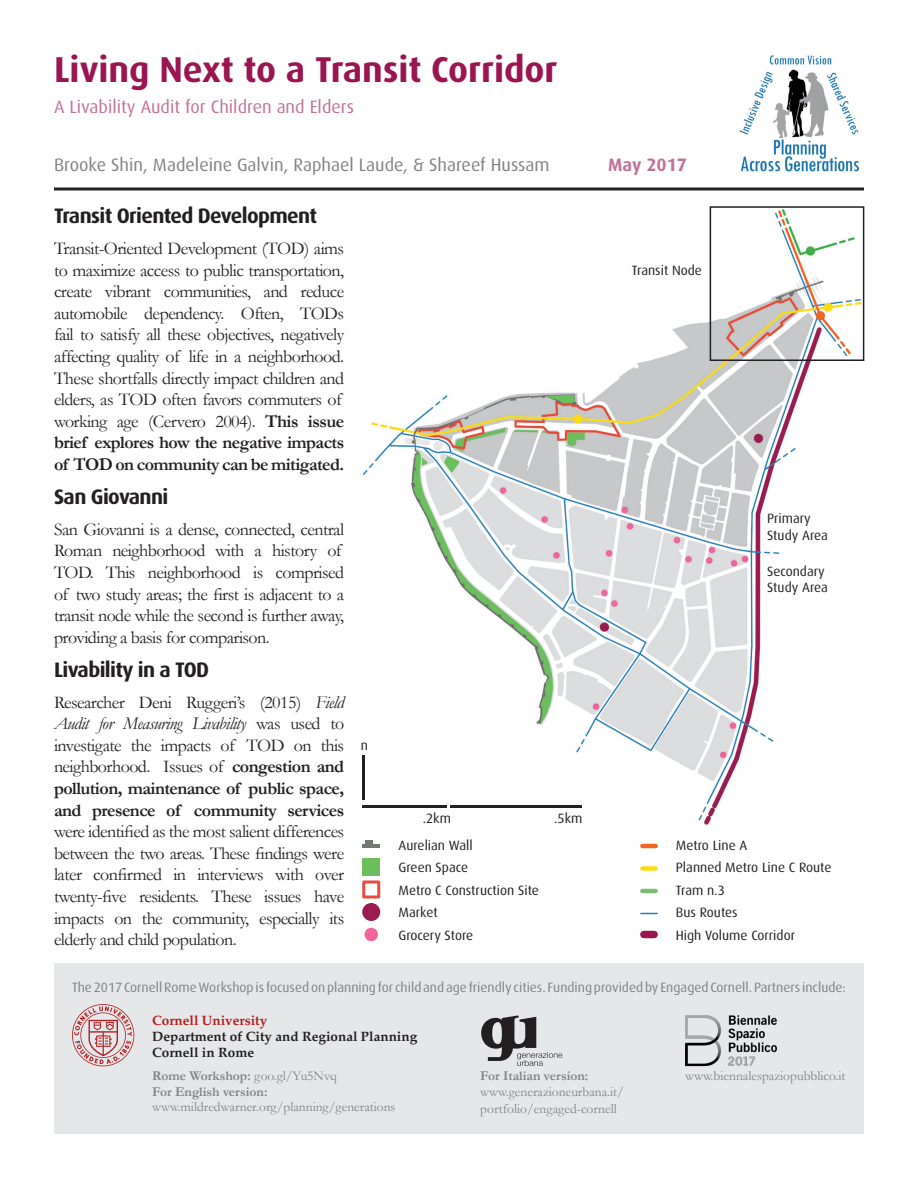
<style>
.page{position:relative;width:918px;height:1188px;background:#fff}
.page>*{position:absolute;margin:0;border:0;box-sizing:border-box;transform-origin:0 0}
.t1{font:700 36px "Dax";color:#9a1551}
.t2{font:700 21px "Dax";letter-spacing:-.03em;color:#231f20}
.t3{font:18px/21.6px "Garamond";letter-spacing:-.03em;color:#231f20}
.t4{font:18px "Dax";color:#808285}
.t5{font:18px "Dax";color:#c27297}
.t6{font:700 18px "Dax";color:#c27297}
.t7{font:13.5px "Dax";color:#231f20}
.t8{font:13.5px "Dax";color:#808285}
.t9{font:13.5px "Garamond";color:#808285}
.t10{font:700 13.5px "Garamond";color:#808285}
.t11{font:700 13.5px "Palatino";color:#231f20}
.t12{font:700 13.5px "Palatino";color:#b31b1b}
.s1{font-weight:700}
.s2{font-style:italic}
.s3{font-weight:400}
</style>
<div class="page">
<div style="left:54px;top:963px;width:810px;height:171px;background:#e6e7e9"></div>
<svg style="left:72px;top:1004px;width:62px;height:62px"></svg>
<svg style="left:481px;top:1016px;width:81px;height:50px"></svg>
<img style="left:685px;top:1015px;width:91px;height:51px">
<hr style="left:54px;top:188px;width:810px;height:2px;background:#231f20">
<img style="left:739px;top:55px;width:121px;height:117px">
<img style="left:362px;top:207px;width:499px;height:618px">
<div style="left:362px;top:858px;width:18px;height:18px;background:#6dbf5e"></div>
<div style="left:362px;top:880px;width:18px;height:18px;border:3px solid #e74c3c"></div>
<div style="left:362px;top:903px;width:18px;height:18px;background:#9b1b51;border-radius:50%"></div>
<div style="left:364px;top:928px;width:14px;height:13px;background:#f1679d;border-radius:50%"></div>
<div style="left:644px;top:931px;width:10px;height:7px;background:#9a1551"></div>
<svg style="left:641px;top:913px;width:16px;height:1px"></svg>
<hr style="left:642px;top:889px;width:14px;height:4px;background:#78be72">
<div style="left:642px;top:866px;width:14px;height:5px;background:#fcdc13"></div>
<hr style="left:642px;top:844px;width:14px;height:4px;background:#f26522">
<hr style="left:362px;top:806px;width:220px;height:2px;background:#231f20">
<svg style="left:447px;top:803px;width:3px;height:7px"></svg>
<hr style="left:362px;top:755px;width:3px;height:45px;background:#231f20">
<hr style="left:362px;top:844px;width:18px;height:4px;background:#717972">
<div style="left:365px;top:840px;width:7px;height:6px;background:#717972"></div>
<div style="left:710px;top:206px;width:154px;height:155px;border:2px solid #231f20"></div>
<p class="t1" style="left:54px;top:49px;width:505px">Living Next to a Transit Corridor</p>
<p class="t5" style="left:54px;top:97px;width:301px">A Livability Audit for Children and Elders</p>
<p class="t4" style="left:54px;top:155px;width:497px">Brooke Shin, Madeleine Galvin, Raphael Laude, &amp; Shareef Hussam</p>
<p class="t2" style="left:54px;top:204px;width:265px">Transit Oriented Development</p>
<p class="t3" style="left:54px;top:237px;width:292px">Transit-Oriented Development (TOD) aims to maximize access to public transportation, create vibrant communities, and reduce automobile dependency. Often, TODs fail to satisfy all these objectives, negatively affecting quality of life in a neighborhood.<br>These shortfalls directly impact children and elders, as TOD often favors commuters of working age (Cervero 2004). <span class="s1">This issue brief explores how the negative impacts of TOD on community can be mitigated.</span></p>
<p class="t2" style="left:54px;top:485px;width:116px">San Giovanni</p>
<p class="t3" style="left:54px;top:518px;width:292px">San Giovanni is a dense, connected, central Roman neighborhood with a history of TOD. This neighborhood is comprised of two study areas; the first is adjacent to a transit node while the second is further away, providing a basis for comparison.</p>
<p class="t2" style="left:54px;top:658px;width:157px">Livability in a TOD</p>
<p class="t3" style="left:54px;top:691px;width:292px;text-align:justify">Researcher Deni Ruggeri’s (2015) <span class="s2">Field Audit for Measuring Livability</span> was used to investigate the impacts of TOD on this neighborhood. Issues of <span class="s1">congestion and pollution, maintenance of public space, and presence of community services </span>were identified as the most salient differences between the two areas. These findings were later confirmed in interviews with over twenty-five residents. These issues have impacts on the community, especially its elderly and child population.</p>
<p class="t7" style="left:361px;top:738px;width:9px">n</p>
<p class="t7" style="left:423px;top:811px;width:30px">.2km</p>
<p class="t7" style="left:554px;top:811px;width:30px">.5km</p>
<p class="t7" style="left:399px;top:838px;width:76px">Aurelian Wall</p>
<p class="t7" style="left:399px;top:860px;width:71px">Green Space</p>
<p class="t7" style="left:399px;top:883px;width:142px">Metro C Construction Site</p>
<p class="t7" style="left:399px;top:905px;width:41px">Market</p>
<p class="t7" style="left:399px;top:928px;width:76px">Grocery Store</p>
<p class="t6" style="left:608px;top:155px;width:80px">May 2017</p>
<p class="t7" style="left:632px;top:263px;width:72px">Transit Node</p>
<p class="t7" style="left:767px;top:511px;width:45px">Primary</p>
<p class="t7" style="left:767px;top:527px;width:62px">Study Area</p>
<p class="t7" style="left:767px;top:564px;width:59px">Secondary</p>
<p class="t7" style="left:767px;top:580px;width:62px">Study Area</p>
<p class="t7" style="left:676px;top:838px;width:73px">Metro Line A</p>
<p class="t7" style="left:676px;top:860px;width:157px">Planned Metro Line C Route</p>
<p class="t7" style="left:676px;top:883px;width:50px">Tram n.3</p>
<p class="t7" style="left:676px;top:905px;width:63px">Bus Routes</p>
<p class="t7" style="left:676px;top:928px;width:121px">High Volume Corridor</p>
<p class="t8" style="left:72px;top:979px;width:775px">The 2017 Cornell Rome Workshop is focused on planning for child and age friendly cities. Funding provided by Engaged Cornell. Partners include:</p>
<p class="t12" style="left:152px;top:1009px;width:117px">Cornell University</p>
<p class="t11" style="left:152px;top:1025px;width:267px">Department of City and Regional Planning</p>
<p class="t11" style="left:152px;top:1041px;width:103px">Cornell in Rome</p>
<p class="t10" style="left:152px;top:1068px;width:186px">Rome Workshop: <span class="s3">goo.gl/Yu5Nvq</span></p>
<p class="t10" style="left:152px;top:1084px;width:117px">For English version:</p>
<p class="t9" style="left:152px;top:1099px;width:245px">www.mildredwarner.org/planning/generations</p>
<p class="t10" style="left:480px;top:1068px;width:110px">For Italian version:</p>
<p class="t9" style="left:480px;top:1084px;width:145px">www.generazioneurbana.it/</p>
<p class="t9" style="left:480px;top:1100px;width:138px">portfolio/engaged-cornell</p>
<p class="t9" style="left:685px;top:1068px;width:162px">www.biennalespaziopubblico.it</p>
</div>
